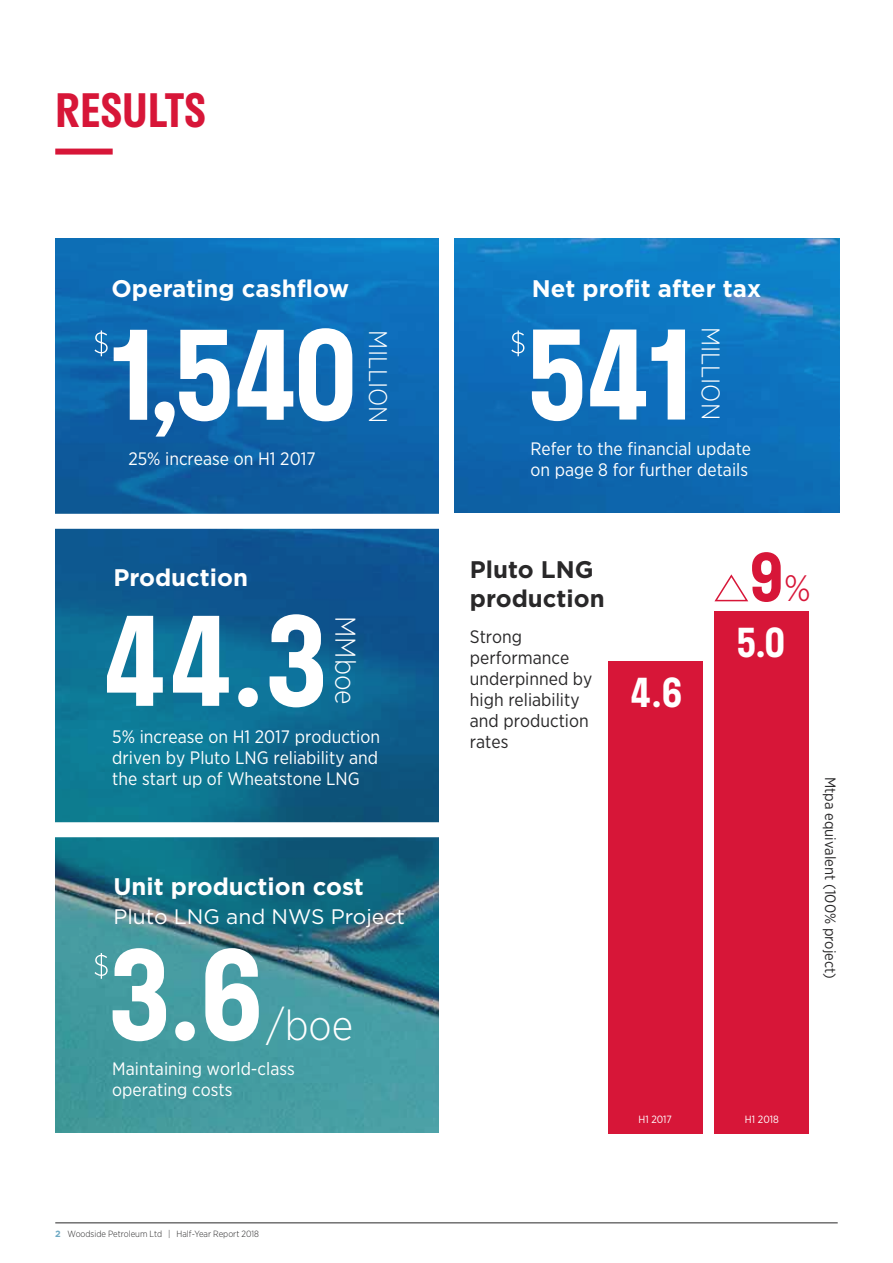
<style>
.page{position:relative;width:893px;height:1263px;background:#fff}
.page>*{position:absolute;margin:0;border:0;box-sizing:border-box;transform-origin:0 0}
.t1{font:600 120px "Stratos";letter-spacing:-.04em;color:#fff}
.t2{font:600 64.35px "Stratos";color:#d71638}
.t3{font:600 45px "Stratos";color:#d71638}
.t4{font:300 42.3px "Gotham Narrow";color:#fff}
.t5{font:600 39px "Stratos";color:#fff}
.t6{font:300 28.5px "Gotham Narrow";color:#fff}
.t7{font:300 25.5px "Gotham Narrow";color:#fff}
.t8{font:700 24px "Gotham HTF";color:#fff}
.t9{font:700 24px/28.8px "Gotham HTF";color:#292829}
.t10{font:21px "Gotham HTF";color:#fff}
.t11{font:18px/21px "Gotham Narrow";color:#fff}
.t12{font:18px/21px "Gotham Narrow";color:#292829}
.t13{font:15px "Gotham Narrow";color:#292829}
.t14{font:10.5px "Gotham Narrow";color:#fff}
.t15{font:300 9px "Gotham Narrow";color:#292829}
.s1{font-family:"Gotham Narrow";font-weight:300;font-size:36.75px}
.s2{font-family:"Gotham HTF";font-weight:700;color:#6faac4}
</style>
<div class="page">
<hr style="left:55px;top:1222px;width:783px;height:1px;background:#292829">
<img style="left:55px;top:238px;width:784px;height:894px">
<div style="left:447px;top:513px;width:446px;height:653px;background:#fff"></div>
<div style="left:55px;top:149px;width:58px;height:6px;background:#d71638"></div>
<svg style="left:511px;top:330px;width:13px;height:26px"></svg>
<svg style="left:94px;top:330px;width:14px;height:26px"></svg>
<svg style="left:714px;top:574px;width:35px;height:28px"></svg>
<div style="left:715px;top:611px;width:94px;height:523px;background:#d71638"></div>
<div style="left:608px;top:661px;width:94px;height:473px;background:#d71638"></div>
<div style="left:439px;top:216px;width:15px;height:939px;background:#fff"></div>
<div style="left:49px;top:514px;width:803px;height:15px;background:#fff"></div>
<div style="left:49px;top:822px;width:390px;height:15px;background:#fff"></div>
<svg style="left:94px;top:953px;width:14px;height:26px"></svg>
<h3 class="t3" style="left:55px;top:75px;width:152px">RESULTS</h3>
<h3 class="t8" style="left:111px;top:275px;width:239px">Operating cashflow</h3>
<h3 class="t8" style="left:532px;top:275px;width:231px">Net profit after tax</h3>
<h1 class="t1" style="left:101px;top:279px;width:259px">1,540</h1>
<h1 class="t1" style="left:524px;top:279px;width:183px">541</h1>
<h3 class="t7" style="left:394px;top:330px;width:95px;rotate:90deg">MILLION</h3>
<h3 class="t7" style="left:726px;top:326px;width:95px;rotate:90deg">MILLION</h3>
<p class="t11" style="left:128px;top:448px;width:189px">25% increase on H1 2017</p>
<p class="t11" style="left:530px;top:438px;width:222px">Refer to the financial update on page 8 for further details</p>
<h3 class="t8" style="left:113px;top:564px;width:136px">Production</h3>
<h1 class="t1" style="left:102px;top:565px;width:227px">44.3</h1>
<h3 class="t6" style="left:363px;top:616px;width:90px;rotate:90deg">MMboe</h3>
<p class="t11" style="left:112px;top:725px;width:269px;text-align:justify">5% increase on H1 2017 production driven by Pluto LNG reliability and the start up of Wheatstone LNG</p>
<h3 class="t8" style="left:113px;top:873px;width:252px">Unit production cost</h3>
<p class="t10" style="left:113px;top:904px;width:293px">Pluto LNG and NWS Project</p>
<h1 class="t1" style="left:105px;top:899px;width:161px">3.6</h1>
<h3 class="t4" style="left:267px;top:999px;width:88px">/boe</h3>
<p class="t11" style="left:112px;top:1058px;width:184px">Maintaining world-class operating costs</p>
<h3 class="t9" style="left:470px;top:555px;width:136px">Pluto LNG production</h3>
<p class="t12" style="left:470px;top:626px;width:124px">Strong performance underpinned by high reliability and production rates</p>
<h3 class="t5" style="left:630px;top:661px;width:54px">4.6</h3>
<p class="t14" style="left:638px;top:1112px;width:35px">H1 2017</p>
<h2 class="t2" style="left:749px;top:526px;width:63px">9<span class="s1">%</span></h2>
<h3 class="t5" style="left:736px;top:611px;width:52px">5.0</h3>
<p class="t13" style="left:840px;top:776px;width:204px;rotate:90deg">Mtpa equivalent (100% project)</p>
<p class="t14" style="left:745px;top:1112px;width:35px">H1 2018</p>
<p class="t15" style="left:55px;top:1228px;width:205px"><span class="s2">2</span> Woodside Petroleum Ltd | Half-Year Report 2018</p>
</div>
